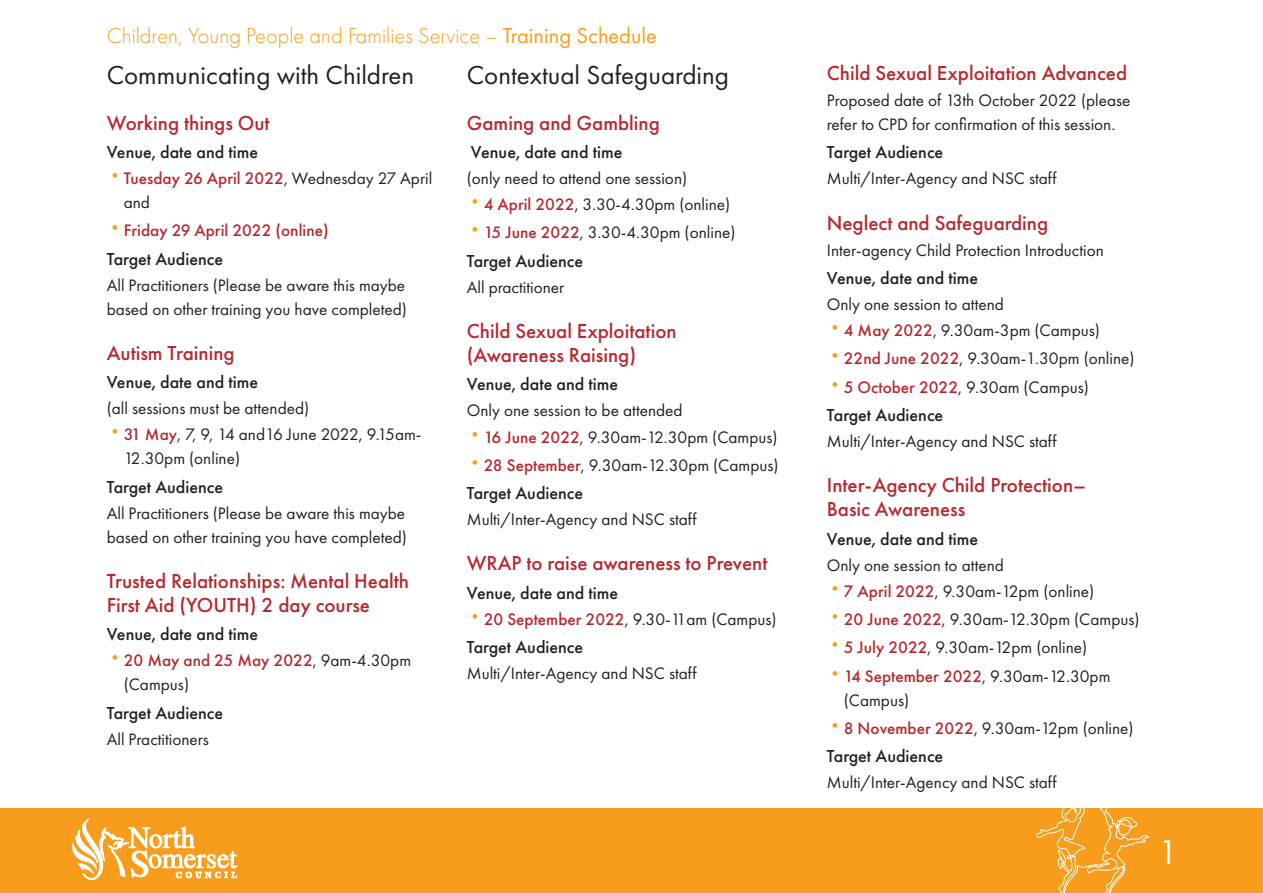
<style>
.page{position:relative;width:1263px;height:893px;background:#fff}
.page>*{position:absolute;margin:0;border:0;box-sizing:border-box;transform-origin:0 0}
.t1{font:31.5px "Futura LT";color:#fff}
.Heading_2__H2{font:27px "Futura PT";color:#231f20}
.t2{font:300 22.5px "Futura PT";color:#f89c1c}
.Heading_3__H3{font:500 21px/24px "Futura PT";color:#b7282e}
.Heading_4__H4{font:500 18px "Futura PT";color:#231f20}
.Text__P{font:17.25px/24px "Futura PT";color:#231f20}
.t3{font:500 17.25px "Futura PT";color:#b7282e}
.s1{font-weight:400}
.s2{font-weight:500;color:#b7282e}
</style>
<div class="page">
<div style="left:0;top:808px;width:1263px;height:85px;background:#f89c1c"></div>
<svg style="left:72px;top:819px;width:165px;height:61px"></svg>
<svg style="left:1036px;top:808px;width:113px;height:85px"></svg>
<h3 class="t2" style="left:107px;top:22px;width:552px">Children, Young People and Families Service – <span class="s1">Training Schedule</span></h3>
<h2 class="Heading_2__H2" style="left:107px;top:59px;width:309px">Communicating with Children</h2>
<h3 class="Heading_3__H3" style="left:107px;top:111px;width:164px">Working things Out</h3>
<h4 class="Heading_4__H4" style="left:107px;top:141px;width:153px">Venue, date and time</h4>
<p class="Text__P" style="left:124px;top:166px;width:310px;text-indent:-17px"><sup>•</sup><span class="s2">Tuesday 26 April 2022</span>, Wednesday 27 April and</p>
<p class="t3" style="left:107px;top:220px;width:223px"><sup>•</sup>Friday 29 April 2022 (online)</p>
<h4 class="Heading_4__H4" style="left:107px;top:248px;width:118px">Target Audience</h4>
<p class="Text__P" style="left:107px;top:273px;width:302px">All Practitioners (Please be aware this maybe based on other training you have completed)</p>
<h3 class="Heading_3__H3" style="left:107px;top:341px;width:129px">Autism Training</h3>
<h4 class="Heading_4__H4" style="left:107px;top:371px;width:153px">Venue, date and time</h4>
<p class="Text__P" style="left:107px;top:396px;width:204px">(all sessions must be attended)</p>
<p class="Text__P" style="left:124px;top:423px;width:299px;text-indent:-17px"><sup>•</sup><span class="s2">31 May</span>, 7, 9, 14 and16 June 2022, 9.15am-<br>12.30pm (online)</p>
<h4 class="Heading_4__H4" style="left:107px;top:476px;width:118px">Target Audience</h4>
<p class="Text__P" style="left:107px;top:501px;width:302px">All Practitioners (Please be aware this maybe based on other training you have completed)</p>
<h3 class="Heading_3__H3" style="left:107px;top:569px;width:304px">Trusted Relationships: Mental Health<br>First Aid (YOUTH) 2 day course</h3>
<h4 class="Heading_4__H4" style="left:107px;top:623px;width:153px">Venue, date and time</h4>
<p class="Text__P" style="left:124px;top:649px;width:289px;text-indent:-17px"><sup>•</sup><span class="s2">20 May and 25 May 2022</span>, 9am-4.30pm (Campus)</p>
<h4 class="Heading_4__H4" style="left:107px;top:702px;width:118px">Target Audience</h4>
<p class="Text__P" style="left:107px;top:727px;width:104px">All Practitioners</p>
<h2 class="Heading_2__H2" style="left:467px;top:59px;width:264px">Contextual Safeguarding</h2>
<h3 class="Heading_3__H3" style="left:467px;top:111px;width:195px">Gaming and Gambling</h3>
<h4 class="Heading_4__H4" style="left:471px;top:141px;width:153px">Venue, date and time</h4>
<p class="Text__P" style="left:467px;top:166px;width:222px">(only need to attend one session)</p>
<p class="Text__P" style="left:467px;top:192px;width:265px"><sup>•</sup><span class="s2">4 April 2022</span>, 3.30-4.30pm (online)</p>
<p class="Text__P" style="left:467px;top:221px;width:270px"><sup>•</sup><span class="s2">15 June 2022</span>, 3.30-4.30pm (online)</p>
<h4 class="Heading_4__H4" style="left:467px;top:250px;width:118px">Target Audience</h4>
<p class="Text__P" style="left:467px;top:275px;width:99px">All practitioner</p>
<h3 class="Heading_3__H3" style="left:467px;top:319px;width:211px">Child Sexual Exploitation (Awareness Raising)</h3>
<h4 class="Heading_4__H4" style="left:467px;top:373px;width:153px">Venue, date and time</h4>
<p class="Text__P" style="left:467px;top:399px;width:217px">Only one session to be attended</p>
<p class="Text__P" style="left:467px;top:425px;width:312px"><sup>•</sup><span class="s2">16 June 2022</span>, 9.30am-12.30pm (Campus)</p>
<p class="Text__P" style="left:467px;top:453px;width:313px"><sup>•</sup><span class="s2">28 September</span>, 9.30am-12.30pm (Campus)</p>
<h4 class="Heading_4__H4" style="left:467px;top:482px;width:118px">Target Audience</h4>
<p class="Text__P" style="left:467px;top:507px;width:231px">Multi/Inter-Agency and NSC staff</p>
<h3 class="Heading_3__H3" style="left:467px;top:551px;width:302px">WRAP to raise awareness to Prevent</h3>
<h4 class="Heading_4__H4" style="left:467px;top:582px;width:153px">Venue, date and time</h4>
<p class="Text__P" style="left:467px;top:607px;width:311px"><sup>•</sup><span class="s2">20 September 2022</span>, 9.30-11am (Campus)</p>
<h4 class="Heading_4__H4" style="left:467px;top:636px;width:118px">Target Audience</h4>
<p class="Text__P" style="left:467px;top:661px;width:231px">Multi/Inter-Agency and NSC staff</p>
<h3 class="Heading_3__H3" style="left:827px;top:61px;width:302px">Child Sexual Exploitation Advanced</h3>
<p class="Text__P" style="left:827px;top:88px;width:305px">Proposed date of 13th October 2022 (please refer to CPD for confirmation of this session.</p>
<h4 class="Heading_4__H4" style="left:827px;top:141px;width:118px">Target Audience</h4>
<p class="Text__P" style="left:827px;top:166px;width:231px">Multi/Inter-Agency and NSC staff</p>
<h3 class="Heading_3__H3" style="left:827px;top:211px;width:223px">Neglect and Safeguarding</h3>
<p class="Text__P" style="left:827px;top:238px;width:279px">Inter-agency Child Protection Introduction</p>
<h4 class="Heading_4__H4" style="left:827px;top:267px;width:153px">Venue, date and time</h4>
<p class="Text__P" style="left:827px;top:292px;width:179px">Only one session to attend</p>
<p class="Text__P" style="left:827px;top:318px;width:275px"><sup>•</sup><span class="s2">4 May 2022</span>, 9.30am-3pm (Campus)</p>
<p class="Text__P" style="left:827px;top:347px;width:309px"><sup>•</sup><span class="s2">22nd June 2022</span>, 9.30am-1.30pm (online)</p>
<p class="Text__P" style="left:827px;top:375px;width:264px"><sup>•</sup><span class="s2">5 October 2022</span>, 9.30am (Campus)</p>
<h4 class="Heading_4__H4" style="left:827px;top:404px;width:118px">Target Audience</h4>
<p class="Text__P" style="left:827px;top:429px;width:231px">Multi/Inter-Agency and NSC staff</p>
<h3 class="Heading_3__H3" style="left:827px;top:473px;width:261px">Inter-Agency Child Protection–<br>Basic Awareness</h3>
<h4 class="Heading_4__H4" style="left:827px;top:528px;width:153px">Venue, date and time</h4>
<p class="Text__P" style="left:827px;top:553px;width:179px">Only one session to attend</p>
<p class="Text__P" style="left:827px;top:579px;width:269px"><sup>•</sup><span class="s2">7 April 2022</span>, 9.30am-12pm (online)</p>
<p class="Text__P" style="left:827px;top:607px;width:314px"><sup>•</sup><span class="s2">20 June 2022</span>, 9.30am-12.30pm (Campus)</p>
<p class="Text__P" style="left:827px;top:636px;width:262px"><sup>•</sup><span class="s2">5 July 2022</span>, 9.30am-12pm (online)</p>
<p class="Text__P" style="left:844px;top:664px;width:268px;text-indent:-17px"><sup>•</sup><span class="s2">14 September 2022</span>, 9.30am-12.30pm (Campus)</p>
<p class="Text__P" style="left:827px;top:716px;width:308px"><sup>•</sup><span class="s2">8 November 2022</span>, 9.30am-12pm (online)</p>
<h4 class="Heading_4__H4" style="left:827px;top:745px;width:118px">Target Audience</h4>
<p class="Text__P" style="left:827px;top:770px;width:231px">Multi/Inter-Agency and NSC staff</p>
<h1 class="t1" style="left:1158px;top:832px;width:21px">1</h1>
</div>
